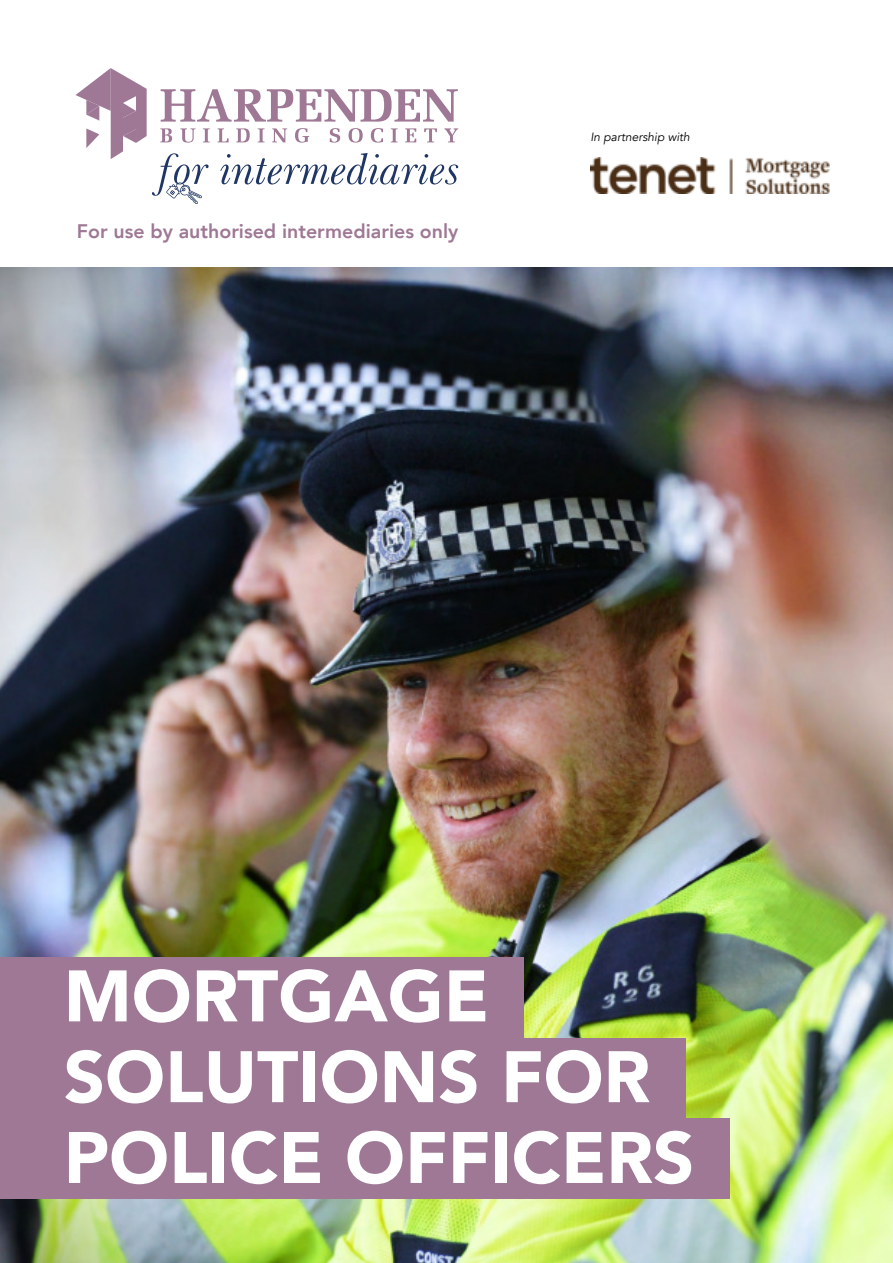
<style>
.page{position:relative;width:893px;height:1263px;background:#fff}
.page>*{position:absolute;margin:0;border:0;box-sizing:border-box;transform-origin:0 0}
.t1{font:900 72px/80.8px "Avenir";color:#fff}
.t2{font:800 19.5px "Avenir";color:#9e7894}
.t3{font:italic 12px "Avenir";color:#000}
</style>
<div class="page">
<img style="left:0;top:268px;width:893px;height:995px">
<svg style="left:76px;top:68px;width:382px;height:136px"></svg>
<img style="left:590px;top:157px;width:239px;height:36px">
<div style="left:0;top:957px;width:524px;height:80px;background:#9e7894"></div>
<div style="left:0;top:1037px;width:686px;height:81px;background:#9e7894"></div>
<div style="left:0;top:1118px;width:730px;height:81px;background:#9e7894"></div>
<p class="t2" style="left:77px;top:224px;width:383px">For use by authorised intermediaries only</p>
<p class="t3" style="left:590px;top:132px;width:101px">In partnership with</p>
<h1 class="t1" style="left:64px;top:959px;width:632px">MORTGAGE<br>SOLUTIONS FOR<br>POLICE OFFICERS</h1>
</div>
